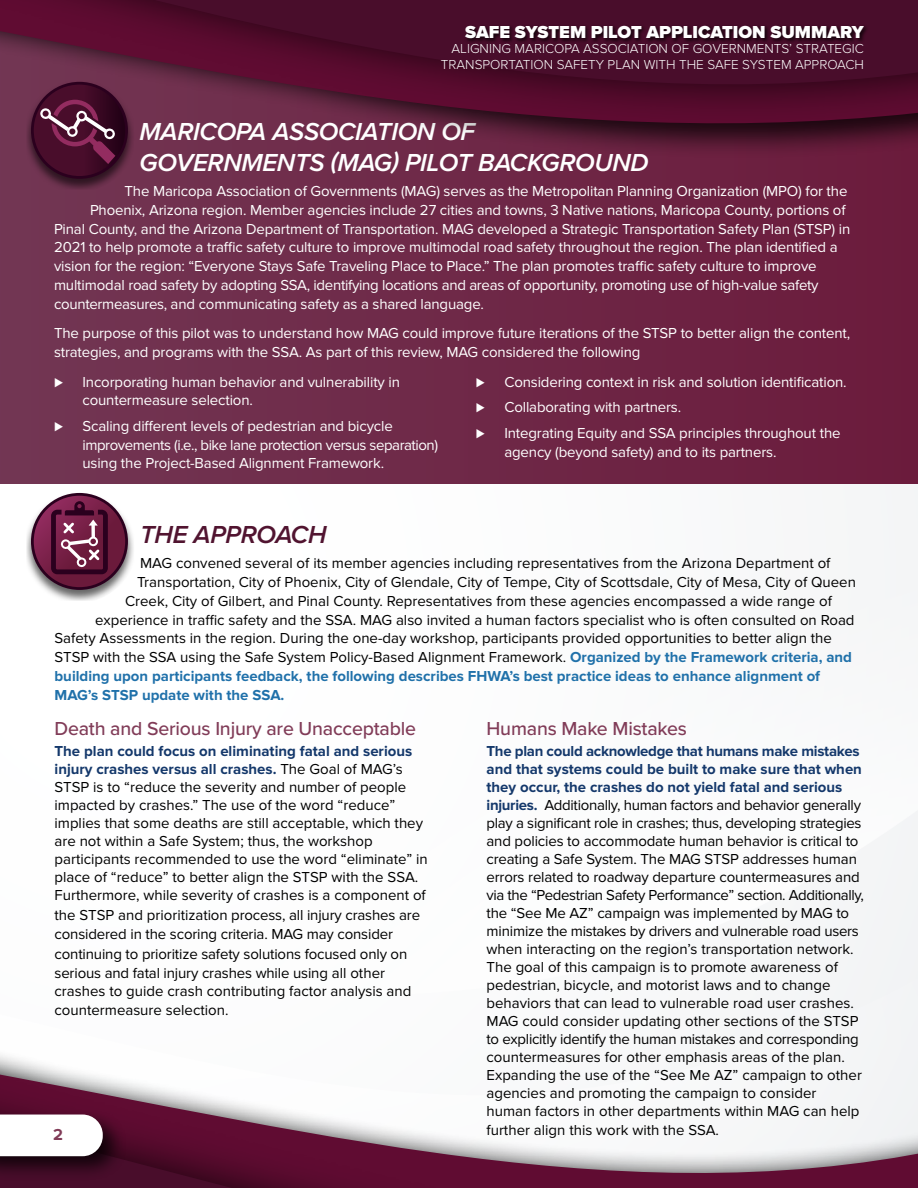
<style>
.page{position:relative;width:918px;height:1188px;background:#fff}
.page>*{position:absolute;margin:0;border:0;box-sizing:border-box;transform-origin:0 0}
.t1{font:italic 600 25.5px/30.6px "Proxima Nova";letter-spacing:-.01em;color:#fff}
.t2{font:italic 600 25.5px "Proxima Nova";letter-spacing:-.01em;color:#511430}
.t3{font:500 19.5px "Proxima Nova";letter-spacing:-.01em;color:#813c58}
.t4{font:900 18px "Proxima Nova";color:#fff}
.t5{font:700 16.5px "Proxima Nova";color:#813c58}
.t6{font:15px/18px "Proxima Nova";color:#000}
.t7{font:15px/18.8px "Proxima Nova";letter-spacing:-.01em;color:#fff}
.t8{font:700 15px "Proxima Nova";color:#2071aa}
.t9{font:300 13.5px/16.2px "Proxima Nova";color:#fff;text-align:right}
.s1{font-weight:700;color:#2071aa}
.s2{font-weight:700;color:#14386b}
</style>
<div class="page">
<div style="left:0;top:0;width:918px;height:484px;background:linear-gradient(to right,#723653,#6b1b3c)"></div>
<img style="left:26px;top:161px;width:108px;height:29px">
<svg style="left:30px;top:161px;width:99px;height:19px;background:#4a1832"></svg>
<img style="left:26px;top:524px;width:108px;height:77px">
<svg style="left:30px;top:492px;width:99px;height:99px"></svg>
<svg style="left:0;top:1007px;width:918px;height:181px"></svg>
<svg style="left:0;top:0;width:918px;height:161px;background:#561634"></svg>
<div style="left:0;top:1109px;width:127px;height:72px;background:#000;opacity:.75"></div>
<svg style="left:0;top:1115px;width:103px;height:41px"></svg>
<div style="left:464px;top:25px;width:406px;height:18px;background:#000;opacity:.75"></div>
<p class="t4" style="left:465px;top:21px;width:400px">SAFE SYSTEM PILOT APPLICATION SUMMARY</p>
<p class="t9" style="left:441px;top:40px;width:425px">ALIGNING MARICOPA ASSOCIATION OF GOVERNMENTS’ STRATEGIC<br>TRANSPORTATION SAFETY PLAN WITH THE SAFE SYSTEM APPROACH</p>
<h2 class="t1" style="left:140px;top:116px;width:511px">MARICOPA ASSOCIATION OF<br>GOVERNMENTS (MAG) PILOT BACKGROUND</h2>
<p class="t7" style="left:124px;top:182px;width:724px">The Maricopa Association of Governments (MAG) serves as the Metropolitan Planning Organization (MPO) for the</p>
<p class="t7" style="left:90px;top:201px;width:757px">Phoenix, Arizona region. Member agencies include 27 cities and towns, 3 Native nations, Maricopa County, portions of</p>
<p class="t7" style="left:54px;top:220px;width:798px">Pinal County, and the Arizona Department of Transportation. MAG developed a Strategic Transportation Safety Plan (STSP) in</p>
<p class="t7" style="left:54px;top:239px;width:785px">2021 to help promote a trafc safety culture to improve multimodal road safety throughout the region. The plan identifed a</p>
<p class="t7" style="left:54px;top:257px;width:764px">vision for the region: “Everyone Stays Safe Traveling Place to Place.” The plan promotes trafc safety culture to improve</p>
<p class="t7" style="left:54px;top:276px;width:766px">multimodal road safety by adopting SSA, identifying locations and areas of opportunity, promoting use of high-value safety</p>
<p class="t7" style="left:54px;top:295px;width:432px">countermeasures, and communicating safety as a shared language.</p>
<p class="t7" style="left:54px;top:324px;width:798px">The purpose of this pilot was to understand how MAG could improve future iterations of the STSP to better align the content, strategies, and programs with the SSA. As part of this review, MAG considered the following</p>
<p class="t7" style="left:54px;top:373px;width:10px">⊲</p>
<p class="t7" style="left:83px;top:373px;width:319px">Incorporating human behavior and vulnerability in countermeasure selection.</p>
<p class="t7" style="left:54px;top:417px;width:10px">⊲</p>
<p class="t7" style="left:83px;top:417px;width:357px">Scaling diferent levels of pedestrian and bicycle improvements (i.e., bike lane protection versus separation) using the Project-Based Alignment Framework.</p>
<p class="t7" style="left:476px;top:373px;width:10px">⊲</p>
<p class="t7" style="left:504px;top:373px;width:344px">Considering context in risk and solution identifcation.</p>
<p class="t7" style="left:476px;top:398px;width:10px">⊲</p>
<p class="t7" style="left:504px;top:398px;width:178px">Collaborating with partners.</p>
<p class="t7" style="left:476px;top:424px;width:10px">⊲</p>
<p class="t7" style="left:504px;top:423px;width:338px;line-height:19.5px">Integrating Equity and SSA principles throughout the agency (beyond safety) and to its partners.</p>
<h2 class="t2" style="left:140px;top:515px;width:188px">THE APPROACH</h2>
<p class="t6" style="left:140px;top:555px;width:692px">MAG convened several of its member agencies including representatives from the Arizona Department of</p>
<p class="t6" style="left:137px;top:574px;width:721px">Transportation, City of Phoenix, City of Glendale, City of Tempe, City of Scottsdale, City of Mesa, City of Queen</p>
<p class="t6" style="left:125px;top:592px;width:709px">Creek, City of Gilbert, and Pinal County. Representatives from these agencies encompassed a wide range of</p>
<p class="t6" style="left:95px;top:611px;width:761px">experience in trafc safety and the SSA. MAG also invited a human factors specialist who is often consulted on Road</p>
<p class="t6" style="left:55px;top:630px;width:779px">Safety Assessments in the region. During the one-day workshop, participants provided opportunities to better align the</p>
<p class="t6" style="left:55px;top:649px;width:799px">STSP with the SSA using the Safe System Policy-Based Alignment Framework. <span class="s1">Organized by the Framework criteria, and</span></p>
<p class="t8" style="left:55px;top:667px;width:767px">building upon participants feedback, the following describes FHWA’s best practice ideas to enhance alignment of</p>
<p class="t8" style="left:55px;top:686px;width:231px">MAG’s STSP update with the SSA.</p>
<h3 class="t3" style="left:55px;top:716px;width:363px">Death and Serious Injury are Unacceptable</h3>
<p class="t6" style="left:55px;top:743px;width:375px"><span class="s2">The plan could focus on eliminating fatal and serious injury crashes versus all crashes.</span> The Goal of MAG’s STSP is to “reduce the severity and number of people impacted by crashes.” The use of the word “reduce” implies that some deaths are still acceptable, which they are not within a Safe System; thus, the workshop participants recommended to use the word “eliminate” in place of “reduce” to better align the STSP with the SSA.<br>Furthermore, while severity of crashes is a component of</p>
<p class="t6" style="left:55px;top:905px;width:367px;line-height:19.5px">the STSP and prioritization process, all injury crashes are considered in the scoring criteria. MAG may consider continuing to prioritize safety solutions focused only on serious and fatal injury crashes while using all other</p>
<p class="t6" style="left:55px;top:982px;width:358px;line-height:18.8px">crashes to guide crash contributing factor analysis and countermeasure selection.</p>
<h3 class="t3" style="left:487px;top:716px;width:202px">Humans Make Mistakes</h3>
<p class="t6" style="left:487px;top:743px;width:379px"><span class="s2">The plan could acknowledge that humans make mistakes and that systems could be built to make sure that when they occur, the crashes do not yield fatal and serious injuries.</span> Additionally, human factors and behavior generally play a signifcant role in crashes; thus, developing strategies and policies to accommodate human behavior is critical to creating a Safe System. The MAG STSP addresses human errors related to roadway departure countermeasures and via the “Pedestrian Safety Performance” section. Additionally, the “See Me AZ” campaign was implemented by MAG to minimize the mistakes by drivers and vulnerable road users when interacting on the region’s transportation network.<br>The goal of this campaign is to promote awareness of pedestrian, bicycle, and motorist laws and to change behaviors that can lead to vulnerable road user crashes.<br>MAG could consider updating other sections of the STSP to explicitly identify the human mistakes and corresponding countermeasures for other emphasis areas of the plan.<br>Expanding the use of the “See Me AZ” campaign to other agencies and promoting the campaign to consider human factors in other departments within MAG can help further align this work with the SSA.</p>
<p class="t5" style="left:53px;top:1125px;width:11px">2</p>
</div>
